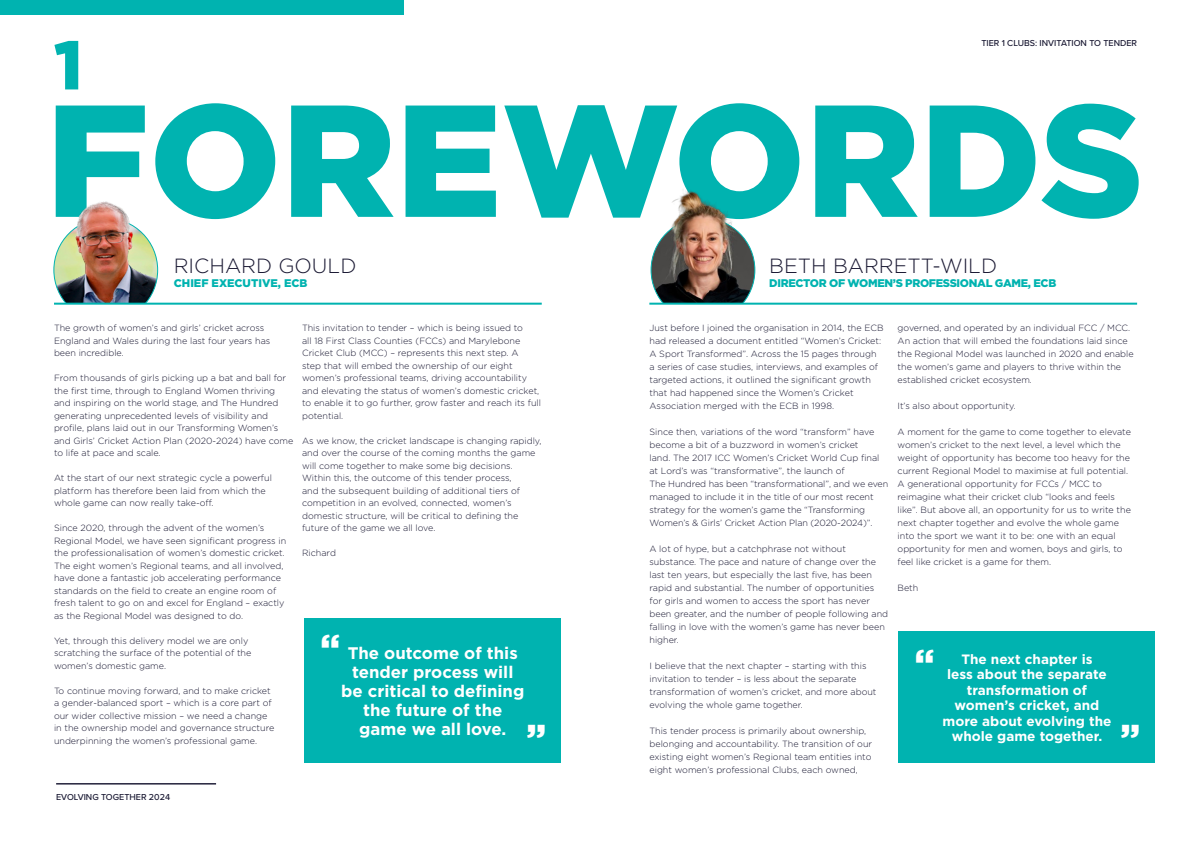
<style>
.page{position:relative;width:1191px;height:842px;background:#fff}
.page>*{position:absolute;margin:0;border:0;box-sizing:border-box;transform-origin:0 0}
.t1{font:900 159px "Gotham";color:#00b3b0}
.t2{font:900 68.8px "Gotham";color:#00b3b0}
.t3{font:900 36px "Gotham";color:#fff}
.t4{font:300 20.5px "Gotham";color:#191832}
.t5{font:700 16.8px/19.2px "Gotham";color:#fff;text-align:center}
.t6{font:700 13.5px/15.5px "Gotham";color:#fff;text-align:center}
.t7{font:900 11.1px "Gotham";letter-spacing:-.03em;color:#00b3b0}
.t8{font:900 11.1px "Gotham";color:#00b3b0}
.t9{font:300 9px/13px "Gotham";color:#191832}
.t10{font:500 9px "Proxima Nova";color:#191832}
</style>
<div class="page">
<hr style="left:56px;top:783px;width:160px;height:1px;background:#191832">
<img style="left:54px;top:218px;width:104px;height:104px;border-radius:51px">
<img style="left:651px;top:218px;width:104px;height:104px;border-radius:52px">
<div style="left:52px;top:304px;width:216px;height:20px;background:#fff"></div>
<div style="left:649px;top:304px;width:216px;height:20px;background:#fff"></div>
<hr style="left:54px;top:303px;width:488px;height:2px;background:#00b3b0">
<hr style="left:649px;top:303px;width:488px;height:2px;background:#00b3b0">
<div style="left:304px;top:618px;width:256px;height:145px;background:#00b3b0"></div>
<div style="left:898px;top:631px;width:256px;height:132px;background:#00b3b0"></div>
<img style="left:71px;top:201px;width:76px;height:96px">
<img style="left:662px;top:189px;width:82px;height:97px">
<div style="left:0;top:1px;width:404px;height:14px;background:#00b3b0"></div>
<p class="t2" style="left:54px;top:18px;width:31px">1</p>
<p class="t10" style="left:981px;top:36px;width:157px">TIER 1 CLUBS: INVITATION TO TENDER</p>
<p class="t1" style="left:46px;top:51px;width:1099px">FOREWORDS</p>
<p class="t4" style="left:174px;top:253px;width:184px">RICHARD GOULD</p>
<p class="t8" style="left:174px;top:275px;width:135px">CHIEF EXECUTIVE, ECB</p>
<p class="t4" style="left:769px;top:253px;width:229px">BETH BARRETT-WILD</p>
<p class="t7" style="left:769px;top:275px;width:288px">DIRECTOR OF WOMEN’S PROFESSIONAL GAME, ECB</p>
<p class="t9" style="left:54px;top:322px;width:218px;line-height:12.5px">The growth of women’s and girls’ cricket across<br>England and Wales during the last four years has been incredible.</p>
<p class="t9" style="left:54px;top:372px;width:241px;line-height:12.5px">From thousands of girls picking up a bat and ball for the first time, through to England Women thriving and inspiring on the world stage, and The Hundred generating unprecedented levels of visibility and profile, plans laid out in our Transforming Women’s and Girls’ Cricket Action Plan (2020-2024) have come to life at pace and scale.</p>
<p class="t9" style="left:54px;top:472px;width:219px;line-height:12.5px">At the start of our next strategic cycle a powerful platform has therefore been laid from which the whole game can now really take-off.</p>
<p class="t9" style="left:54px;top:522px;width:234px;line-height:12.5px">Since 2020, through the advent of the women’s Regional Model, we have seen significant progress in the professionalisation of women’s domestic cricket.<br>The eight women’s Regional teams, and all involved, have done a fantastic job accelerating performance standards on the field to create an engine room of fresh talent to go on and excel for England – exactly as the Regional Model was designed to do.</p>
<p class="t9" style="left:54px;top:634px;width:199px;line-height:12.5px">Yet, through this delivery model we are only scratching the surface of the potential of the women’s domestic game.</p>
<p class="t9" style="left:54px;top:684px;width:222px;line-height:12.5px">To continue moving forward, and to make cricket a gender-balanced sport – which is a core part of our wider collective mission – we need a change in the ownership model and governance structure underpinning the women’s professional game.</p>
<p class="t10" style="left:56px;top:790px;width:115px">EVOLVING TOGETHER 2024</p>
<p class="t9" style="left:897px;top:321px;width:238px">governed, and operated by an individual FCC / MCC.<br>An action that will embed the foundations laid since the Regional Model was launched in 2020 and enable the women’s game and players to thrive within the established cricket ecosystem.</p>
<p class="t9" style="left:897px;top:399px;width:120px">It’s also about opportunity.</p>
<p class="t9" style="left:897px;top:425px;width:235px">A moment for the game to come together to elevate women’s cricket to the next level, a level which the weight of opportunity has become too heavy for the current Regional Model to maximise at full potential.<br>A generational opportunity for FCCs / MCC to reimagine what their cricket club “looks and feels like”. But above all, an opportunity for us to write the next chapter together and evolve the whole game into the sport we want it to be: one with an equal opportunity for men and women, boys and girls, to feel like cricket is a game for them.</p>
<p class="t9" style="left:897px;top:581px;width:22px">Beth</p>
<p class="t9" style="left:649px;top:321px;width:236px">Just before I joined the organisation in 2014, the ECB had released a document entitled “Women’s Cricket:<br>A Sport Transformed”. Across the 15 pages through a series of case studies, interviews, and examples of targeted actions, it outlined the significant growth that had happened since the Women’s Cricket Association merged with the ECB in 1998.</p>
<p class="t9" style="left:649px;top:425px;width:240px">Since then, variations of the word “transform” have become a bit of a buzzword in women’s cricket<br>land. The 2017 ICC Women’s Cricket World Cup final at Lord’s was “transformative”, the launch of<br>The Hundred has been “transformational”, and we even managed to include it in the title of our most recent strategy for the women’s game the “Transforming Women’s &amp; Girls’ Cricket Action Plan (2020-2024)”.</p>
<p class="t9" style="left:649px;top:542px;width:240px">A lot of hype, but a catchphrase not without substance. The pace and nature of change over the last ten years, but especially the last five, has been rapid and substantial. The number of opportunities for girls and women to access the sport has never been greater, and the number of people following and falling in love with the women’s game has never been higher.</p>
<p class="t9" style="left:649px;top:659px;width:228px">I believe that the next chapter – starting with this invitation to tender – is less about the separate transformation of women’s cricket, and more about evolving the whole game together.</p>
<p class="t9" style="left:649px;top:724px;width:224px">This tender process is primarily about ownership, belonging and accountability. The transition of our existing eight women’s Regional team entities into eight women’s professional Clubs, each owned,</p>
<p class="t9" style="left:302px;top:322px;width:240px;line-height:12.5px">This invitation to tender – which is being issued to<br>all 18 First Class Counties (FCCs) and Marylebone Cricket Club (MCC) – represents this next step. A<br>step that will embed the ownership of our eight women’s professional teams, driving accountability and elevating the status of women’s domestic cricket, to enable it to go further, grow faster and reach its full potential.</p>
<p class="t9" style="left:302px;top:434px;width:241px;line-height:12.5px">As we know, the cricket landscape is changing rapidly, and over the course of the coming months the game will come together to make some big decisions.<br>Within this, the outcome of this tender process,<br>and the subsequent building of additional tiers of competition in an evolved, connected, women’s domestic structure, will be critical to defining the future of the game we all love.</p>
<p class="t9" style="left:302px;top:546px;width:35px">Richard</p>
<p class="t3" style="left:320px;top:623px;width:21px">“</p>
<p class="t5" style="left:341px;top:643px;width:185px">The outcome of this tender process will be critical to defining the future of the game we all love.</p>
<p class="t6" style="left:942px;top:651px;width:170px">The next chapter is<br>less about the separate transformation of women’s cricket, and more about evolving the whole game together.</p>
<p class="t3" style="left:914px;top:637px;width:21px">“</p>
<p class="t3" style="left:526px;top:713px;width:21px">”</p>
<p class="t3" style="left:1120px;top:713px;width:21px">”</p>
</div>
